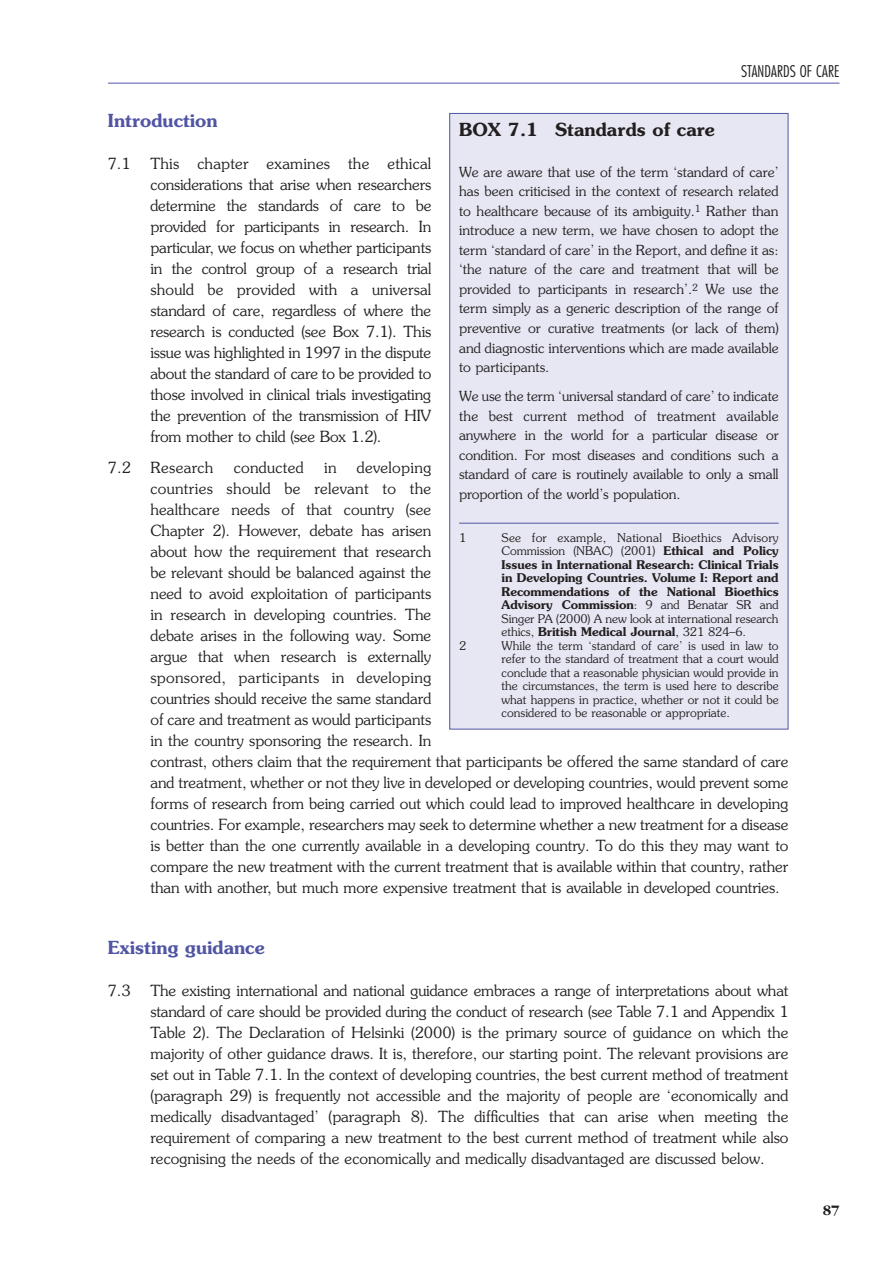
<style>
.page{position:relative;width:893px;height:1263px;background:#fff}
.page>*{position:absolute;margin:0;border:0;box-sizing:border-box;transform-origin:0 0}
.t1{font:600 18px "Souvenir";color:#5155a4}
.t2{font:600 18px "Souvenir";color:#231f20}
.t3{font:300 condensed 15.75px "Futura";letter-spacing:.01em;color:#231f20}
.t4{font:300 15.3px/21px "Souvenir";letter-spacing:-.005em;color:#231f20;text-align:justify}
.t5{font:300 15.3px "Souvenir";letter-spacing:.02em;color:#231f20}
.t6{font:700 15px "Garamond";color:#231f20}
.t7{font:300 13.8px/19.5px "Souvenir";letter-spacing:-.005em;color:#231f20;text-align:justify}
.t8{font:600 12px/13.5px "Souvenir";letter-spacing:-.005em;color:#231f20;text-align:justify}
.t9{font:300 12px/13.5px "Souvenir";color:#231f20;text-align:justify}
.s1{font-weight:300}
</style>
<div class="page">
<hr style="left:108px;top:83px;width:731px;height:1px;background:#5155a4">
<div style="left:450px;top:113px;width:338px;height:616px;background:#e7e7f3"></div>
<hr style="left:459px;top:523px;width:319px;height:1px;background:#5155a4">
<p class="t3" style="left:741px;top:64px;width:100px">STANDARDS OF CARE</p>
<p class="t1" style="left:108px;top:113px;width:111px">Introduction</p>
<p class="t4" style="left:108px;top:154px;width:24px">7.1</p>
<p class="t4" style="left:150px;top:154px;width:282px">This chapter examines the ethical considerations that arise when researchers determine the standards of care to be provided for participants in research. In particular, we focus on whether participants in the control group of a research trial should be provided with a universal standard of care, regardless of where the research is conducted (see Box 7.1). This issue was highlighted in 1997 in the dispute about the standard of care to be provided to those involved in clinical trials investigating the prevention of the transmission of HIV from mother to child (see Box 1.2).</p>
<p class="t4" style="left:108px;top:458px;width:25px">7.2</p>
<p class="t5" style="left:150px;top:461px;width:65px">Research</p>
<p class="t5" style="left:234px;top:461px;width:72px">conducted</p>
<p class="t4" style="left:324px;top:458px;width:14px">in</p>
<p class="t2" style="left:459px;top:123px;width:257px">BOX 7.1 Standards of care</p>
<p class="t7" style="left:459px;top:163px;width:321px">We are aware that use of the term ‘standard of care’ has been criticised in the context of research related to healthcare because of its ambiguity.<sup>1</sup> Rather than introduce a new term, we have chosen to adopt the term ‘standard of care’ in the Report, and define it as: ‘the nature of the care and treatment that will be provided to participants in research’.<sup>2</sup> We use the term simply as a generic description of the range of preventive or curative treatments (or lack of them) and diagnostic interventions which are made available to participants.</p>
<p class="t7" style="left:459px;top:387px;width:321px">We use the term ‘universal standard of care’ to indicate the best current method of treatment available anywhere in the world for a particular disease or condition. For most diseases and conditions such a standard of care is routinely available to only a small proportion of the world’s population.</p>
<p class="t9" style="left:459px;top:531px;width:9px">1</p>
<p class="t8" style="left:501px;top:531px;width:279px"><span class="s1">See for example, National Bioethics Advisory Commission (NBAC) (2001)</span> Ethical and Policy Issues in International Research: Clinical Trials in Developing Countries. Volume I: Report and Recommendations of the National Bioethics Advisory Commission<span class="s1">: 9 and Benatar SR and Singer PA (2000) A new look at international research ethics,</span> British Medical Journal<span class="s1">, 321 824–6.</span></p>
<p class="t9" style="left:459px;top:639px;width:9px">2</p>
<p class="t9" style="left:501px;top:639px;width:279px">While the term ‘standard of care’ is used in law to refer to the standard of treatment that a court would conclude that a reasonable physician would provide in the circumstances, the term is used here to describe what happens in practice, whether or not it could be considered to be reasonable or appropriate.</p>
<p class="t4" style="left:150px;top:458px;width:639px;text-align:left;text-indent:206px">developing<br>countries should be relevant to the<br>healthcare needs of that country (see<br>Chapter 2). However, debate has arisen<br>about how the requirement that research<br>be relevant should be balanced against the<br>need to avoid exploitation of participants<br>in research in developing countries. The<br>debate arises in the following way. Some<br>argue that when research is externally<br>sponsored, participants in developing<br>countries should receive the same standard<br>of care and treatment as would participants<br>in the country sponsoring the research. In<br>contrast, others claim that the requirement that participants be offered the same standard of care and treatment, whether or not they live in developed or developing countries, would prevent some forms of research from being carried out which could lead to improved healthcare in developing countries. For example, researchers may seek to determine whether a new treatment for a disease is better than the one currently available in a developing country. To do this they may want to compare the new treatment with the current treatment that is available within that country, rather than with another, but much more expensive treatment that is available in developed countries.</p>
<p class="t1" style="left:108px;top:940px;width:158px">Existing guidance</p>
<p class="t4" style="left:108px;top:981px;width:24px">7.3</p>
<p class="t4" style="left:150px;top:981px;width:640px">The existing international and national guidance embraces a range of interpretations about what standard of care should be provided during the conduct of research (see Table 7.1 and Appendix 1<br>Table 2). The Declaration of Helsinki (2000) is the primary source of guidance on which the majority of other guidance draws. It is, therefore, our starting point. The relevant provisions are set out in Table 7.1. In the context of developing countries, the best current method of treatment (paragraph 29) is frequently not accessible and the majority of people are ‘economically and medically disadvantaged’ (paragraph 8). The difficulties that can arise when meeting the requirement of comparing a new treatment to the best current method of treatment while also recognising the needs of the economically and medically disadvantaged are discussed below.</p>
<p class="t6" style="left:822px;top:1204px;width:18px">87</p>
</div>
